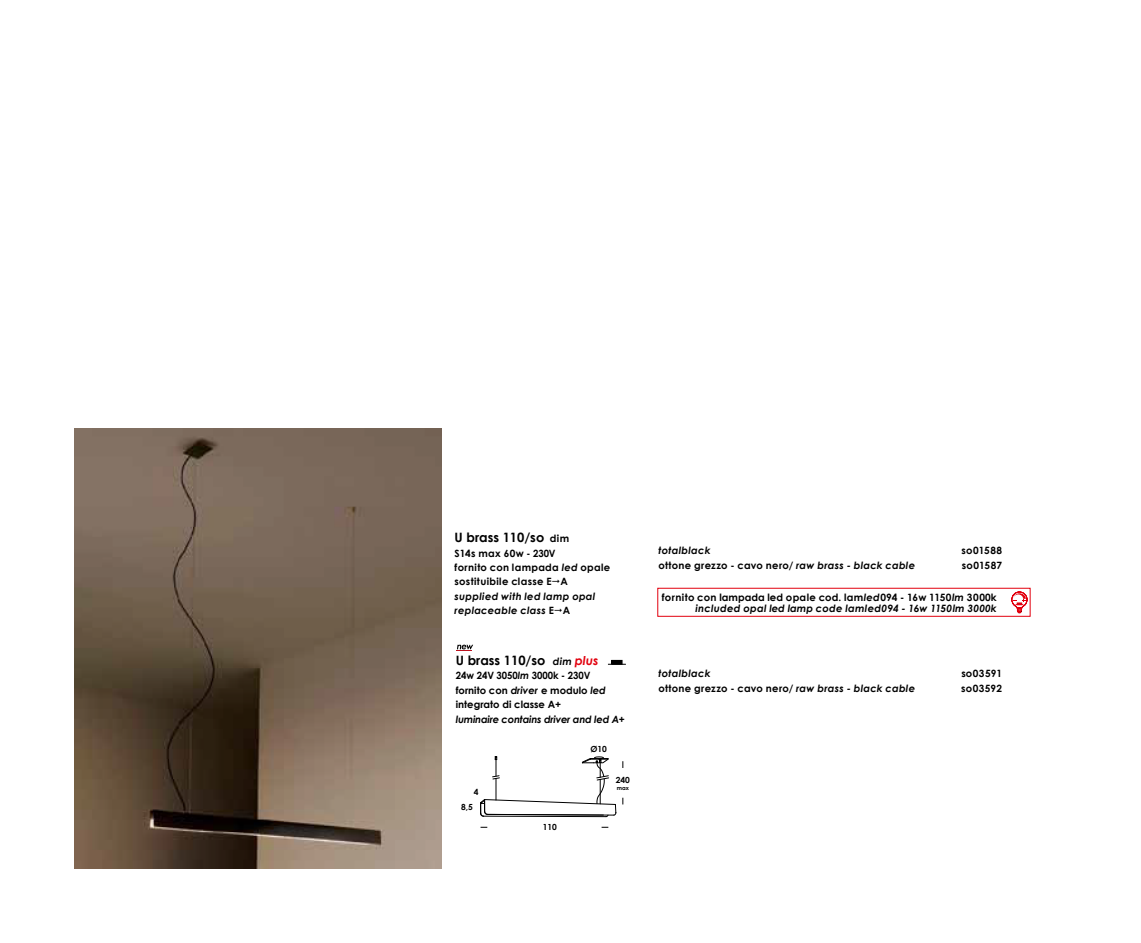
<style>
.page{position:relative;width:1141px;height:943px;background:#fff}
.page>*{position:absolute;margin:0;border:0;box-sizing:border-box;transform-origin:0 0}
.t1{font:700 12.95px "Century Gothic";color:#000}
.t2{font:italic 700 10.15px/11.5px "Century Gothic";letter-spacing:.025em;color:#000;text-align:right}
.t3{font:700 9.97px/14.3px "Century Gothic";letter-spacing:.025em;color:#000}
.t4{font:700 9.97px/14.3px "Century Gothic";color:#000;scale:.95 1}
.t5{font:italic 700 9.97px/14.3px "Century Gothic";letter-spacing:.025em;color:#000}
.t6{font:italic 700 9.97px "Century Gothic";letter-spacing:-.02em;color:#000}
.t7{font:700 8.4px "Century Gothic";color:#000}
.t8{font:700 5.6px "Century Gothic";color:#000}
.s1{font-size:9.97px}
.s2{font-style:italic}
.s3{font-style:normal}
.s4{font-style:italic;font-size:9.97px}
.s5{font-style:italic;font-size:12.25px;color:#e2000e}
</style>
<div class="page">
<svg style="left:480px;top:756px;width:136px;height:61px"></svg>
<img style="left:74px;top:428px;width:367px;height:440px">
<svg style="left:1011px;top:591px;width:16px;height:22px"></svg>
<div style="left:611px;top:660px;width:11px;height:4px;border:1px solid #000"></div>
<svg style="left:457px;top:644px;width:16px;height:7px"></svg>
<p class="t1" style="left:455px;top:529px;width:116px">U brass 110/so <span class="s1">dim</span></p>
<p class="t3" style="left:455px;top:545px;width:157px">S14s max 60w - 230V<br>fornito con lampada <span class="s2">led</span> opale sostituibile classe E A</p>
<p class="t5" style="left:455px;top:588px;width:142px">supplied with led lamp opal replaceable class <span class="s3">E A</span></p>
<p class="t1" style="left:456px;top:652px;width:144px">U brass 110/so <span class="s4">dim</span> <span class="s5">plus</span></p>
<p class="t4" style="left:456px;top:668px;width:159px">24w 24V 3050<span class="s2">lm</span> 3000k - 230V fornito con <span class="s2">driver</span> e modulo <span class="s2">led </span>integrato di classe A+</p>
<p class="t6" style="left:456px;top:712px;width:171px">luminaire contains driver and led A+</p>
<p class="t7" style="left:474px;top:786px;width:6px">4</p>
<p class="t7" style="left:461px;top:801px;width:13px">8,5</p>
<p class="t7" style="left:543px;top:821px;width:16px">110</p>
<p class="t7" style="left:590px;top:743px;width:18px">Ø10</p>
<p class="t7" style="left:616px;top:774px;width:16px">240</p>
<p class="t8" style="left:617px;top:784px;width:14px">max</p>
<p class="t5" style="left:658px;top:543px;width:54px">totalblack</p>
<p class="t3" style="left:962px;top:543px;width:42px">so01588</p>
<p class="t3" style="left:658px;top:557px;width:258px">ottone grezzo - cavo nero/ <span class="s2">raw brass - black cable</span></p>
<p class="t3" style="left:962px;top:557px;width:42px">so01587</p>
<p class="t2" style="left:662px;top:591px;width:336px"><span class="s3">fornito con lampada led opale cod. lam</span><span class="s1">led</span><span class="s3">094 - 16w 1150</span>lm <span class="s3">3000k </span>included opal led lamp code lamled094 - 16w 1150lm 3000k</p>
<p class="t5" style="left:658px;top:666px;width:54px">totalblack</p>
<p class="t3" style="left:961px;top:666px;width:42px">so03591</p>
<p class="t3" style="left:658px;top:680px;width:258px">ottone grezzo - cavo nero/ <span class="s2">raw brass - black cable</span></p>
<p class="t3" style="left:961px;top:680px;width:42px">so03592</p>
</div>
